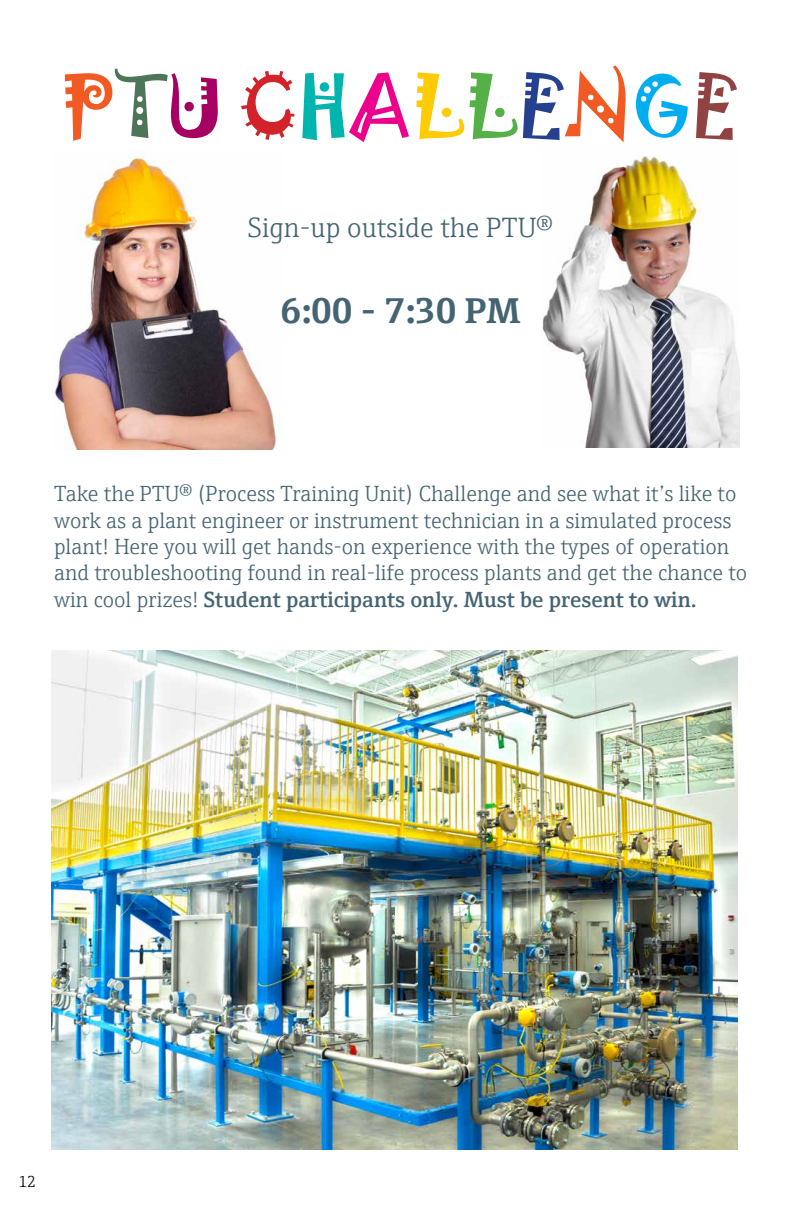
<style>
.page{position:relative;width:792px;height:1224px;background:#fff}
.page>*{position:absolute;margin:0;border:0;box-sizing:border-box;transform-origin:0 0}
.t1{font:78px "Jokerman";color:#f15a22}
.t2{font:700 36px "E+H Serif";color:#456473}
.t3{font:300 28px "E+H Serif";color:#456473}
.t4{font:300 22px/26.4px "E+H Serif";color:#456473}
.t5{font:300 16px "E+H Serif";color:#000}
.s1{color:#4e7558}
.s2{color:#a70063}
.s3{color:#d2232a}
.s4{color:#00b5ad}
.s5{color:#ec008c}
.s6{color:#ffcb05}
.s7{color:#55b047}
.s8{color:#25408f}
.s9{color:#00aeef}
.s10{color:#904342}
.s11{font-weight:600}
</style>
<div class="page">
<img style="left:52px;top:650px;width:686px;height:500px">
<img style="left:55px;top:150px;width:221px;height:300px">
<img style="left:542px;top:155px;width:198px;height:293px">
<h1 class="t1" style="left:61px;top:52px;width:679px">P<span class="s1">T</span><span class="s2">U</span> <span class="s3">C</span><span class="s4">H</span><span class="s5">A</span><span class="s6">L</span><span class="s7">L</span><span class="s8">E</span>N<span class="s9">G</span><span class="s10">E</span></h1>
<p class="t3" style="left:248px;top:207px;width:306px">Sign-up outside the PTU®</p>
<h2 class="t2" style="left:280px;top:283px;width:242px">6:00 - 7:30 PM</h2>
<p class="t4" style="left:54px;top:479px;width:695px">Take the PTU® (Process Training Unit) Challenge and see what it’s like to work as a plant engineer or instrument technician in a simulated process plant! Here you will get hands-on experience with the types of operation and troubleshooting found in real-life process plants and get the chance to win cool prizes! <span class="s11">Student participants only. Must be present to win.</span></p>
<p class="t5" style="left:18px;top:1170px;width:20px">12</p>
</div>
